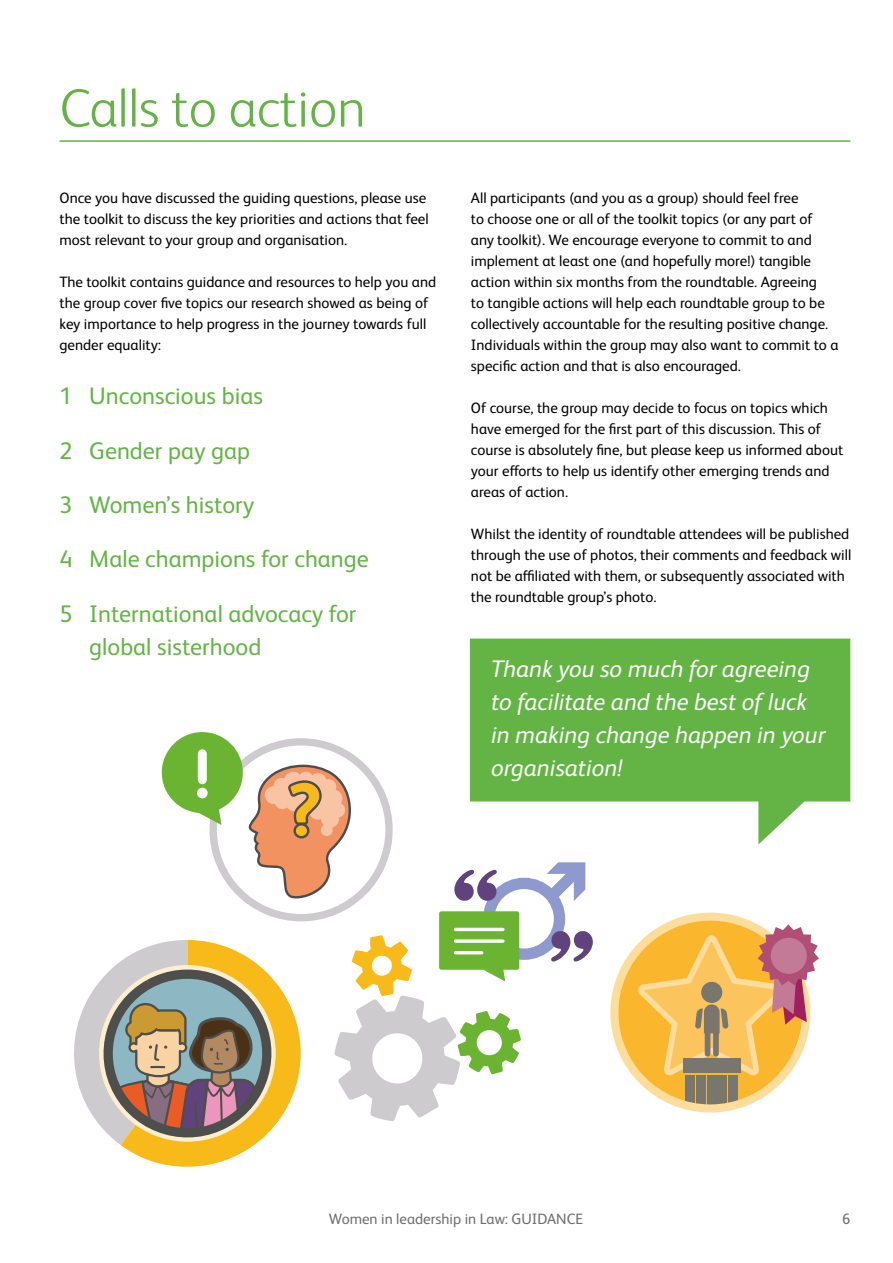
<style>
.page{position:relative;width:893px;height:1263px;background:#fff}
.page>*{position:absolute;margin:0;border:0;box-sizing:border-box;transform-origin:0 0}
.t1{font:300 54px "FS Albert Pro";color:#64b445}
.t2{font:24px/33px "FS Albert Pro";color:#64b445}
.t3{font:italic 24px/33px "FS Albert Pro";color:#fff}
.t4{font:15px/21px "FS Albert Pro";color:#000}
.t5{font:15px "FS Albert Pro";color:#706f6f}
</style>
<div class="page">
<hr style="left:60px;top:140px;width:790px;height:2px;background:#64b445">
<svg style="left:470px;top:639px;width:380px;height:205px;background:#7abe60"></svg>
<svg style="left:614px;top:916px;width:192px;height:192px;background:#f7bd46"></svg>
<div style="left:686px;top:1075px;width:9px;height:29px;background:#79766d"></div>
<div style="left:696px;top:1075px;width:10px;height:29px;background:#79766d"></div>
<div style="left:707px;top:1075px;width:9px;height:29px;background:#79766d"></div>
<div style="left:718px;top:1075px;width:9px;height:29px;background:#79766d"></div>
<div style="left:728px;top:1075px;width:10px;height:29px;background:#79766d"></div>
<div style="left:610px;top:912px;width:200px;height:200px;border:8px solid #fddd9c;border-radius:50%"></div>
<svg style="left:638px;top:924px;width:181px;height:151px;background:#eab565"></svg>
<div style="left:771px;top:938px;width:36px;height:36px;background:#c27a96;border-radius:50%"></div>
<svg style="left:74px;top:765px;width:519px;height:402px"></svg>
<div style="left:162px;top:732px;width:81px;height:81px;background:#6ab431;border-radius:50%"></div>
<div style="left:198px;top:749px;width:9px;height:35px;background:#fff;border-radius:4px"></div>
<div style="left:197px;top:788px;width:11px;height:10px;background:#fff;border-radius:50%"></div>
<h1 class="t1" style="left:60px;top:71px;width:308px">Calls to action</h1>
<p class="t4" style="left:60px;top:186px;width:371px">Once you have discussed the guiding questions, please use the toolkit to discuss the key priorities and actions that feel most relevant to your group and organisation.</p>
<p class="t4" style="left:60px;top:270px;width:378px">The toolkit contains guidance and resources to help you and the group cover five topics our research showed as being of key importance to help progress in the journey towards full gender equality:</p>
<h2 class="t2" style="left:60px;top:378px;width:205px">1 Unconscious bias</h2>
<h2 class="t2" style="left:60px;top:432px;width:192px">2 Gender pay gap</h2>
<h2 class="t2" style="left:60px;top:486px;width:196px">3 Women’s history</h2>
<h2 class="t2" style="left:60px;top:541px;width:311px">4 Male champions for change</h2>
<h2 class="t2" style="left:89px;top:595px;width:269px;text-indent:-30px">5 International advocacy for global sisterhood</h2>
<p class="t4" style="left:471px;top:186px;width:369px">All participants (and you as a group) should feel free<br>to choose one or all of the toolkit topics (or any part of any toolkit). We encourage everyone to commit to and implement at least one (and hopefully more!) tangible action within six months from the roundtable. Agreeing<br>to tangible actions will help each roundtable group to be collectively accountable for the resulting positive change.<br>Individuals within the group may also want to commit to a specific action and that is also encouraged.</p>
<p class="t4" style="left:471px;top:396px;width:374px">Of course, the group may decide to focus on topics which have emerged for the first part of this discussion. This of course is absolutely fine, but please keep us informed about your efforts to help us identify other emerging trends and areas of action.</p>
<p class="t4" style="left:471px;top:523px;width:382px">Whilst the identity of roundtable attendees will be published through the use of photos, their comments and feedback will not be affiliated with them, or subsequently associated with the roundtable group’s photo.</p>
<h2 class="t3" style="left:491px;top:651px;width:336px">Thank you so much for agreeing to facilitate and the best of luck in making change happen in your organisation!</h2>
<p class="t5" style="left:329px;top:1208px;width:256px">Women in leadership in Law: GUIDANCE</p>
<p class="t5" style="left:842px;top:1208px;width:10px">6</p>
</div>
